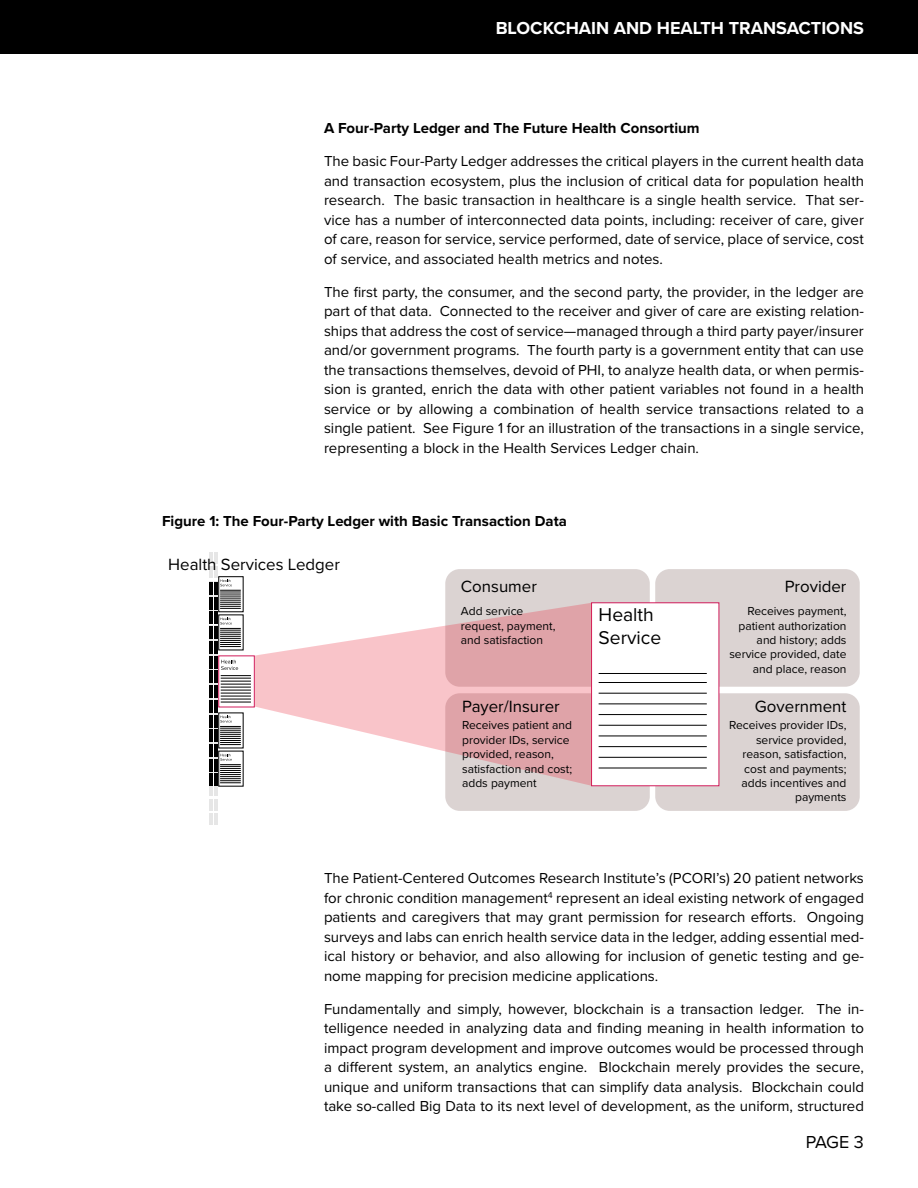
<style>
.page{position:relative;width:918px;height:1188px;background:#fff}
.page>*{position:absolute;margin:0;border:0;box-sizing:border-box;transform-origin:0 0}
.t1{font:19.2px/23.1px "Proxima Nova";color:#000}
.t2{font:700 18px "Proxima Nova";color:#fff}
.t3{font:18px "Proxima Nova";color:#000}
.t4{font:16.8px "Proxima Nova";color:#000}
.t5{font:15px/19.5px "Proxima Nova";color:#000;text-align:justify}
.t6{font:700 15px "Proxima Nova";color:#000}
.t7{font:12px/14.4px "Proxima Nova";color:#000;text-align:right}
</style>
<div class="page">
<div style="left:655px;top:569px;width:205px;height:118px;background:#dbd3d2;border-radius:14px"></div>
<div style="left:655px;top:693px;width:205px;height:118px;background:#dbd3d2;border-radius:14px"></div>
<div style="left:445px;top:569px;width:205px;height:118px;background:#dbd3d2;border-radius:14px"></div>
<div style="left:445px;top:693px;width:205px;height:118px;background:#dbd3d2;border-radius:14px"></div>
<div style="left:592px;top:603px;width:127px;height:183px;background:#fff"></div>
<hr style="left:599px;top:682px;width:108px;height:1px;background:#000">
<hr style="left:599px;top:693px;width:108px;height:1px;background:#000">
<hr style="left:599px;top:704px;width:108px;height:1px;background:#000">
<hr style="left:599px;top:714px;width:108px;height:1px;background:#000">
<hr style="left:599px;top:725px;width:108px;height:1px;background:#000">
<hr style="left:599px;top:736px;width:108px;height:1px;background:#000">
<hr style="left:599px;top:746px;width:108px;height:1px;background:#000">
<hr style="left:599px;top:757px;width:108px;height:1px;background:#000">
<hr style="left:599px;top:768px;width:108px;height:1px;background:#000">
<hr style="left:599px;top:673px;width:108px;height:1px;background:#000">
<svg style="left:255px;top:603px;width:337px;height:183px"></svg>
<div style="left:218px;top:656px;width:37px;height:51px;border:1px solid #d11c5b"></div>
<hr style="left:221px;top:678px;width:30px;height:1px;background:#000">
<hr style="left:221px;top:681px;width:30px;height:1px;background:#000">
<hr style="left:221px;top:684px;width:30px;height:1px;background:#000">
<hr style="left:221px;top:687px;width:30px;height:1px;background:#000">
<hr style="left:221px;top:690px;width:30px;height:1px;background:#000">
<hr style="left:221px;top:693px;width:30px;height:1px;background:#000">
<hr style="left:221px;top:696px;width:30px;height:1px;background:#000">
<hr style="left:221px;top:699px;width:30px;height:1px;background:#000">
<hr style="left:221px;top:702px;width:30px;height:1px;background:#000">
<hr style="left:221px;top:675px;width:30px;height:1px;background:#000">
<svg style="left:209px;top:552px;width:32px;height:273px"></svg>
<div style="left:0;top:0;width:918px;height:54px;background:#000"></div>
<p class="t2" style="left:496px;top:17px;width:370px">BLOCKCHAIN AND HEALTH TRANSACTIONS</p>
<p class="t6" style="left:324px;top:119px;width:377px">A Four-Party Ledger and The Future Health Consortium</p>
<p class="t5" style="left:324px;top:152px;width:542px">The basic Four-Party Ledger addresses the critical players in the current health data and transaction ecosystem, plus the inclusion of critical data for population health research. The basic transaction in healthcare is a single health service. That ser&shy;vice has a number of interconnected data points, including: receiver of care, giver of care, reason for service, service performed, date of service, place of service, cost of service, and associated health metrics and notes.</p>
<p class="t5" style="left:324px;top:282px;width:542px">The first party, the consumer, and the second party, the provider, in the ledger are part of that data. Connected to the receiver and giver of care are existing relation&shy;ships that address the cost of service—managed through a third party payer/insurer and/or government programs. The fourth party is a government entity that can use the transactions themselves, devoid of PHI, to analyze health data, or when permis&shy;sion is granted, enrich the data with other patient variables not found in a health service or by allowing a combination of health service transactions related to a single patient. See Figure 1 for an illustration of the transactions in a single service, representing a block in the Health Services Ledger chain.</p>
<p class="t6" style="left:162px;top:512px;width:406px">Figure 1: The Four-Party Ledger with Basic Transaction Data</p>
<p class="t4" style="left:168px;top:554px;width:173px">Health Services Ledger</p>
<p class="t4" style="left:461px;top:577px;width:78px">Consumer</p>
<p class="t4" style="left:785px;top:577px;width:63px">Provider</p>
<p class="t7" style="left:461px;top:604px;width:96px;text-align:left">Add service request, payment, and satisfaction</p>
<p class="t1" style="left:599px;top:604px;width:64px">Health<br>Service</p>
<p class="t7" style="left:729px;top:604px;width:119px">Receives payment, patient authorization and history; adds service provided, date and place, reason</p>
<p class="t4" style="left:462px;top:697px;width:99px">Payer/Insurer</p>
<p class="t4" style="left:755px;top:697px;width:93px">Government</p>
<p class="t7" style="left:462px;top:718px;width:112px;text-align:left">Receives patient and provider IDs, service provided, reason, satisfaction and cost; adds payment</p>
<p class="t7" style="left:729px;top:718px;width:119px">Receives provider IDs, service provided, reason, satisfaction, cost and payments; adds incentives and payments</p>
<p class="t5" style="left:324px;top:869px;width:542px">The Patient-Centered Outcomes Research Institute’s (PCORI’s) 20 patient networks for chronic condition management<sup>4</sup> represent an ideal existing network of engaged patients and caregivers that may grant permission for research efforts. Ongoing surveys and labs can enrich health service data in the ledger, adding essential med&shy;ical history or behavior, and also allowing for inclusion of genetic testing and ge&shy;nome mapping for precision medicine applications.</p>
<p class="t5" style="left:324px;top:999px;width:542px">Fundamentally and simply, however, blockchain is a transaction ledger. The in&shy;telligence needed in analyzing data and finding meaning in health information to impact program development and improve outcomes would be processed through a different system, an analytics engine. Blockchain merely provides the secure, unique and uniform transactions that can simplify data analysis. Blockchain could take so-called Big Data to its next level of development, as the uniform, structured</p>
<p class="t3" style="left:806px;top:1131px;width:60px">PAGE 3</p>
</div>
